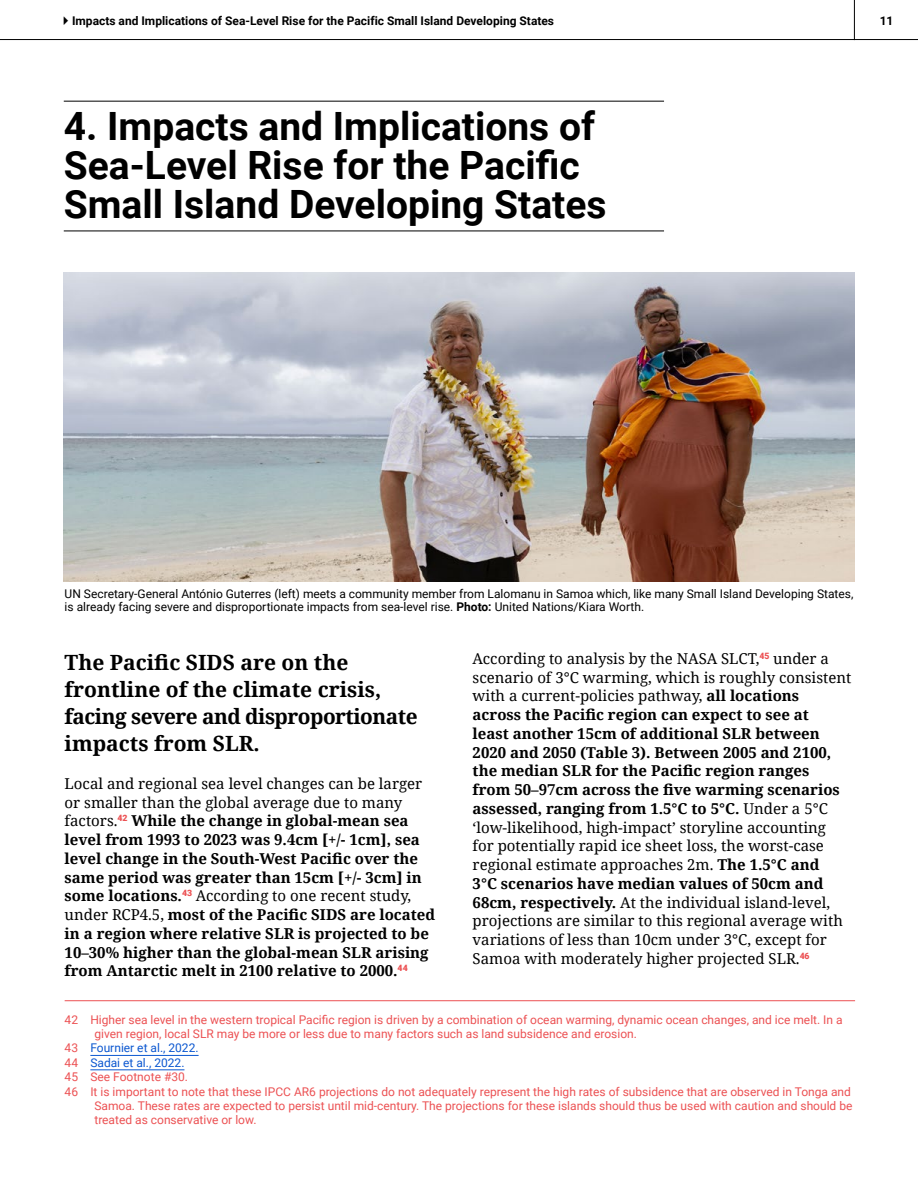
<style>
.page{position:relative;width:918px;height:1188px;background:#fff}
.page>*{position:absolute;margin:0;border:0;box-sizing:border-box;transform-origin:0 0}
.t1{font:700 39px/39px "Roboto";color:#000}
.t2{font:700 21px/27px "Noto Serif";color:#000}
.t3{font:15px/18.8px "Noto Serif";color:#000}
.t4{font:700 15px/18.8px "Noto Serif";color:#000}
.t5{font:12px "Roboto";color:#ec5153}
.t6{font:12px/13.5px "Roboto";color:#000}
.t7{font:700 12px "Roboto";color:#000}
.t8{font:12px "Roboto";color:#0b57d0}
.s1{font-weight:700}
.s2{font-weight:400}
.s3{color:#ec5153}
</style>
<div class="page">
<hr style="left:854px;top:0;width:1px;height:40px;background:#000">
<hr style="left:0;top:39px;width:918px;height:1px;background:#000">
<hr style="left:65px;top:1000px;width:790px;height:1px;background:#ec5153">
<hr style="left:90px;top:1055px;width:109px;height:1px;background:#0b57d0">
<hr style="left:90px;top:1069px;width:94px;height:1px;background:#0b57d0">
<hr style="left:64px;top:101px;width:600px;height:1px;background:#000">
<hr style="left:64px;top:231px;width:600px;height:1px;background:#000">
<img style="left:64px;top:273px;width:790px;height:308px">
<p class="t7" style="left:72px;top:13px;width:484px">Impacts and Implications of Sea-Level Rise for the Pacific Small Island Developing States</p>
<p class="t7" style="left:880px;top:13px;width:15px">11</p>
<h1 class="t1" style="left:64px;top:105px;width:544px">4. Impacts and Implications of<br>Sea-Level Rise for the Pacific<br>Small Island Developing States</h1>
<p class="t6" style="left:65px;top:586px;width:790px">UN Secretary-General António Guterres (left) meets a community member from Lalomanu in Samoa which, like many Small Island Developing States, is already facing severe and disproportionate impacts from sea-level rise. <span class="s1">Photo:</span> United Nations/Kiara Worth.</p>
<p class="t3" style="left:473px;top:649px;width:380px">According to analysis by the NASA SLCT,<sup>45</sup> under a scenario of 3°C warming, which is roughly consistent with a current-policies pathway, <span class="s1">all locations across the Pacific region can expect to see at<br>least another 15cm of additional SLR between 2020 and 2050 (Table 3). Between 2005 and 2100, the median SLR for the Pacific region ranges<br>from 50–97cm across the five warming scenarios assessed, ranging from 1.5°C to 5°C.</span> Under a 5°C ‘low-likelihood, high-impact’ storyline accounting<br>for potentially rapid ice sheet loss, the worst-case regional estimate approaches 2m. <span class="s1">The 1.5°C and<br>3°C scenarios have median values of 50cm and 68cm, respectively.</span> At the individual island-level, projections are similar to this regional average with variations of less than 10cm under 3°C, except for Samoa with moderately higher projected SLR.<sup>46</sup></p>
<h2 class="t2" style="left:65px;top:649px;width:354px">The Pacific SIDS are on the frontline of the climate crisis, facing severe and disproportionate impacts from SLR.</h2>
<p class="t4" style="left:65px;top:774px;width:372px"><span class="s2">Local and regional sea level changes can be larger or smaller than the global average due to many factors.</span><sup>42</sup> While the change in global-mean sea level from 1993 to 2023 was 9.4cm [+/- 1cm], sea level change in the South-West Pacific over the same period was greater than 15cm [+/- 3cm] in some locations.<sup>43</sup> <span class="s2">According to one recent study, under RCP4.5,</span> most of the Pacific SIDS are located in a region where relative SLR is projected to be 10–30% higher than the global-mean SLR arising from Antarctic melt in 2100 relative to 2000.<sup>44</sup></p>
<p class="t5" style="left:65px;top:1011px;width:780px">42 Higher sea level in the western tropical Pacific region is driven by a combination of ocean warming, dynamic ocean changes, and ice melt. In a</p>
<p class="t5" style="left:94px;top:1025px;width:544px">given region, local SLR may be more or less due to many factors such as land subsidence and erosion.</p>
<p class="t8" style="left:65px;top:1040px;width:135px"><span class="s3">43</span> Fournier et al., 2022.</p>
<p class="t8" style="left:65px;top:1054px;width:121px"><span class="s3">44</span> Sadai et al., 2022.</p>
<p class="t5" style="left:65px;top:1069px;width:125px">45 See Footnote #30.</p>
<p class="t5" style="left:65px;top:1083px;width:788px">46 It is important to note that these IPCC AR6 projections do not adequately represent the high rates of subsidence that are observed in Tonga and</p>
<p class="t5" style="left:94px;top:1097px;width:760px">Samoa. These rates are expected to persist until mid-century. The projections for these islands should thus be used with caution and should be</p>
<p class="t5" style="left:94px;top:1112px;width:164px">treated as conservative or low.</p>
</div>
